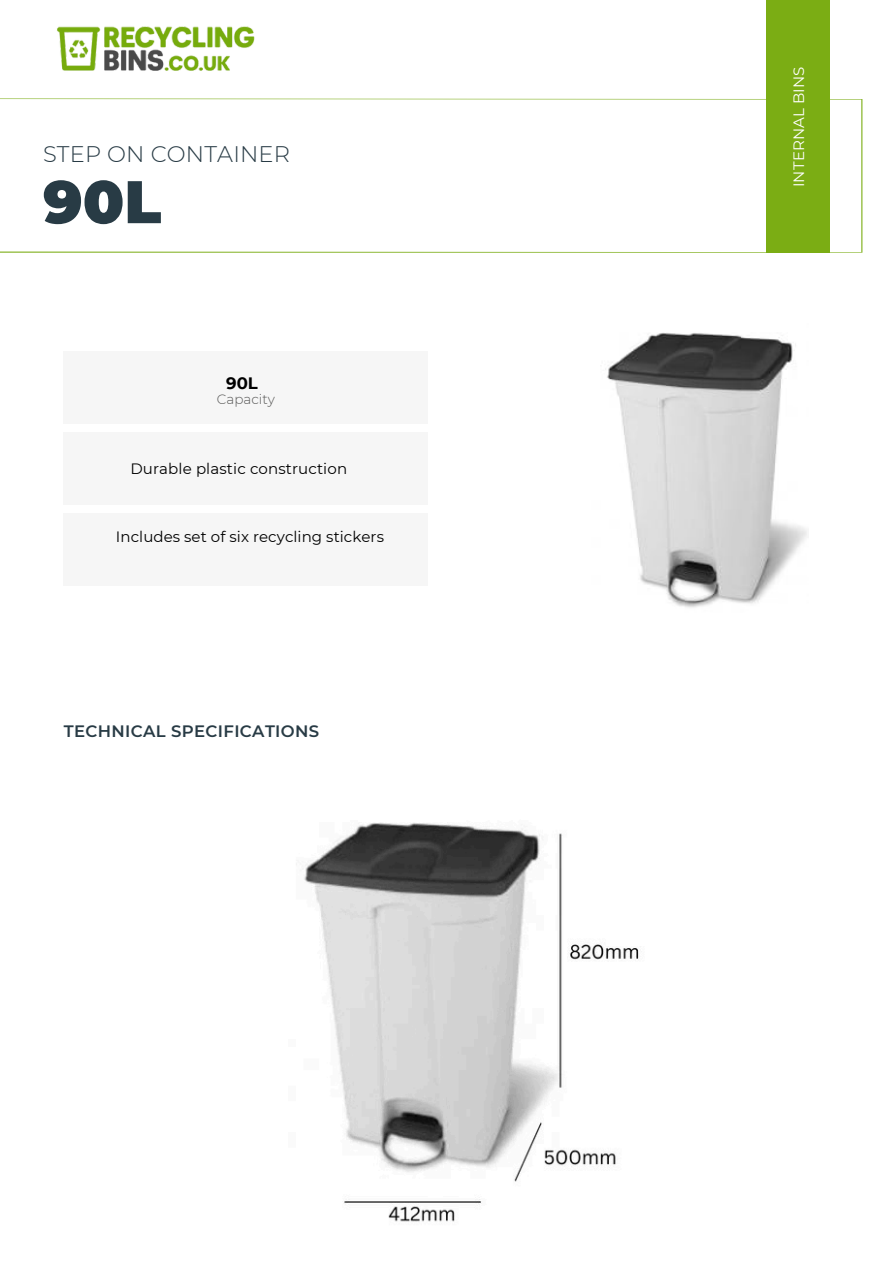
<style>
.page{position:relative;width:894px;height:1264px;background:#fff}
.page>*{position:absolute;margin:0;border:0;box-sizing:border-box;transform-origin:0 0}
.t1{font:900 60px "Montserrat";color:#283b45}
.t2{font:300 22.5px "Montserrat";letter-spacing:.005em;color:#283b45}
.t3{font:600 16.5px "Montserrat";letter-spacing:.02em;color:#283b45}
.t4{font:700 16.5px "Montserrat";color:#000}
.t5{font:15px "Montserrat";letter-spacing:.005em;color:#000}
.t6{font:15px "Montserrat";letter-spacing:.01em;color:#fff}
.t7{font:300 13.5px "Montserrat";color:#575756}
</style>
<div class="page">
<svg style="left:0;top:98px;width:862px;height:155px"></svg>
<div style="left:765px;top:0;width:64px;height:252px;background:#7bad14"></div>
<div style="left:64px;top:352px;width:363px;height:72px;background:#f6f6f6"></div>
<div style="left:64px;top:433px;width:363px;height:72px;background:#f6f6f6"></div>
<div style="left:64px;top:514px;width:363px;height:72px;background:#f6f6f6"></div>
<img style="left:57px;top:26px;width:198px;height:45px">
<img style="left:605px;top:332px;width:202px;height:276px">
<img style="left:296px;top:822px;width:343px;height:400px">
<h4 class="t2" style="left:43px;top:140px;width:248px">STEP ON CONTAINER</h4>
<h3 class="t1" style="left:43px;top:165px;width:120px">90L</h3>
<h5 class="t4" style="left:226px;top:373px;width:33px">90L</h5>
<p class="t7" style="left:217px;top:391px;width:60px">Capacity</p>
<p class="t5" style="left:130px;top:460px;width:218px">Durable plastic construction</p>
<h3 class="t5" style="left:116px;top:527px;width:269px">Includes set of six recycling stickers</h3>
<h5 class="t3" style="left:64px;top:721px;width:257px">TECHNICAL SPECIFICATIONS</h5>
<p class="t6" style="left:789px;top:187px;width:122px;rotate:-90deg">INTERNAL BINS</p>
</div>
